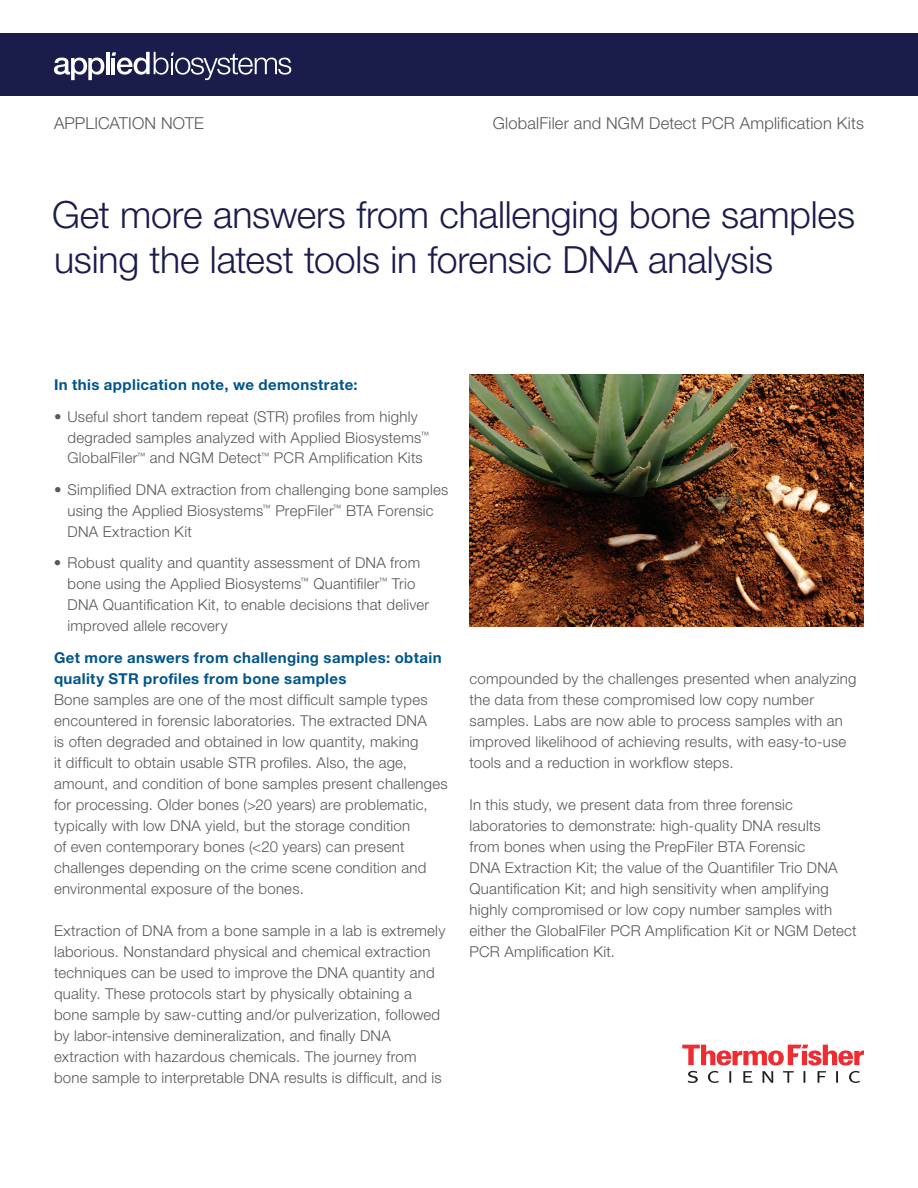
<style>
.page{position:relative;width:918px;height:1188px;background:#fff}
.page>*{position:absolute;margin:0;border:0;box-sizing:border-box;transform-origin:0 0}
.t1{font:300 37.5px/45px "Helvetica Neue LT Std";letter-spacing:-.005em;color:#1a1d4c}
.t2{font:300 16.5px "Helvetica Neue LT Std";letter-spacing:.01em;color:#57585a}
.t3{font:300 15px/21px "Helvetica Neue LT Std";letter-spacing:.015em;color:#57585a}
.t4{font:700 15px/21px "Helvetica Neue LT Std";letter-spacing:.025em;color:#01558a}
</style>
<div class="page">
<svg style="left:682px;top:1045px;width:182px;height:38px"></svg>
<img style="left:470px;top:375px;width:394px;height:252px">
<div style="left:0;top:33px;width:918px;height:63px;background:#1a1d4c"></div>
<svg style="left:54px;top:58px;width:50px;height:22px"></svg>
<hr style="left:106px;top:52px;width:3px;height:22px;background:#fff">
<svg style="left:112px;top:52px;width:179px;height:28px"></svg>
<p class="t2" style="left:54px;top:113px;width:151px">APPLICATION NOTE</p>
<p class="t2" style="left:493px;top:113px;width:373px">GlobalFiler and NGM Detect PCR Amplification Kits</p>
<h1 class="t1" style="left:52px;top:191px;width:805px">Get more answers from challenging bone samples using the latest tools in forensic DNA analysis</h1>
<p class="t4" style="left:54px;top:374px;width:305px">In this application note, we demonstrate:</p>
<p class="t3" style="left:67px;top:405px;width:363px;text-indent:-13px">• Useful short tandem repeat (STR) profiles from highly degraded samples analyzed with Applied Biosystems<sup>™<br></sup>GlobalFiler<sup>™</sup> and NGM Detect<sup>™</sup> PCR Amplification Kits</p>
<p class="t3" style="left:67px;top:479px;width:383px;text-indent:-13px">• Simplified DNA extraction from challenging bone samples using the Applied Biosystems<sup>™</sup> PrepFiler<sup>™</sup> BTA Forensic<br>DNA Extraction Kit</p>
<p class="t3" style="left:67px;top:552px;width:363px;text-indent:-13px">• Robust quality and quantity assessment of DNA from bone using the Applied Biosystems<sup>™</sup> Quantifiler<sup>™</sup> Trio DNA Quantification Kit, to enable decisions that deliver improved allele recovery</p>
<p class="t4" style="left:54px;top:647px;width:389px">Get more answers from challenging samples: obtain quality STR profiles from bone samples</p>
<p class="t3" style="left:54px;top:689px;width:395px">Bone samples are one of the most difficult sample types encountered in forensic laboratories. The extracted DNA<br>is often degraded and obtained in low quantity, making<br>it difficult to obtain usable STR profiles. Also, the age, amount, and condition of bone samples present challenges for processing. Older bones (&gt;20 years) are problematic, typically with low DNA yield, but the storage condition<br>of even contemporary bones (&lt;20 years) can present challenges depending on the crime scene condition and environmental exposure of the bones.</p>
<p class="t3" style="left:54px;top:920px;width:393px">Extraction of DNA from a bone sample in a lab is extremely laborious. Nonstandard physical and chemical extraction techniques can be used to improve the DNA quantity and quality. These protocols start by physically obtaining a bone sample by saw-cutting and/or pulverization, followed by labor-intensive demineralization, and finally DNA extraction with hazardous chemicals. The journey from bone sample to interpretable DNA results is difficult, and is</p>
<p class="t3" style="left:470px;top:668px;width:388px">compounded by the challenges presented when analyzing the data from these compromised low copy number samples. Labs are now able to process samples with an improved likelihood of achieving results, with easy-to-use tools and a reduction in workflow steps.</p>
<p class="t3" style="left:470px;top:794px;width:389px">In this study, we present data from three forensic laboratories to demonstrate: high-quality DNA results<br>from bones when using the PrepFiler BTA Forensic<br>DNA Extraction Kit; the value of the Quantifiler Trio DNA Quantification Kit; and high sensitivity when amplifying highly compromised or low copy number samples with either the GlobalFiler PCR Amplification Kit or NGM Detect PCR Amplification Kit.</p>
</div>
